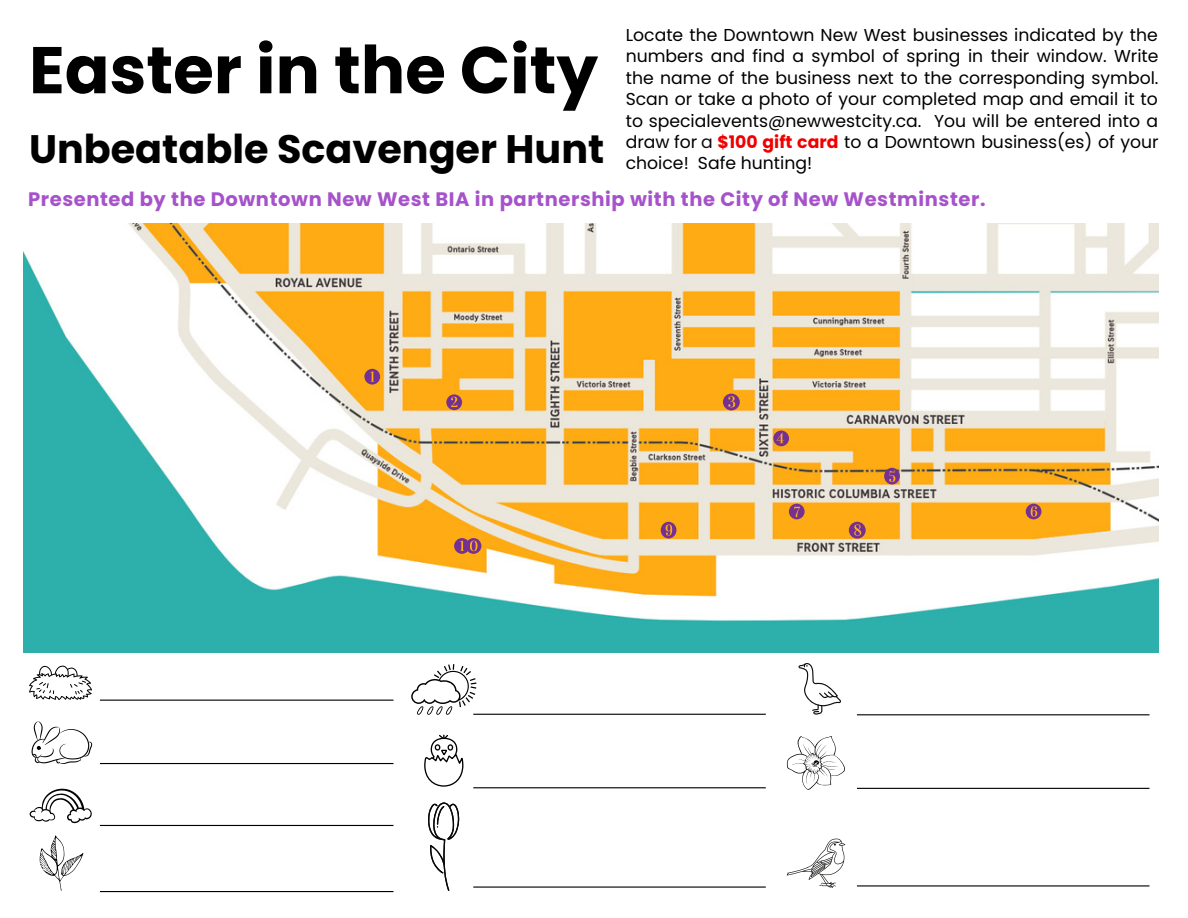
<style>
.page{position:relative;width:1188px;height:918px;background:#fff}
.page>*{position:absolute;margin:0;border:0;box-sizing:border-box;transform-origin:0 0}
.t1{font:700 66px "Poppins";color:#000}
.t2{font:700 39.75px "Poppins";color:#000}
.t3{font:700 19.5px "Poppins";letter-spacing:.03em;color:#a652cb}
.t4{font:17.25px/21.3px "Poppins";color:#000;text-align:justify}
.s1{color:#100f0d}
.s2{font-weight:700;color:#f10000}
</style>
<div class="page">
<img style="left:23px;top:223px;width:1136px;height:430px">
<svg style="left:364px;top:369px;width:16px;height:16px"></svg>
<svg style="left:446px;top:394px;width:16px;height:16px"></svg>
<svg style="left:723px;top:394px;width:17px;height:16px"></svg>
<svg style="left:773px;top:431px;width:16px;height:15px"></svg>
<svg style="left:884px;top:468px;width:16px;height:16px"></svg>
<svg style="left:1026px;top:504px;width:15px;height:15px"></svg>
<svg style="left:789px;top:504px;width:16px;height:15px"></svg>
<svg style="left:849px;top:522px;width:17px;height:17px"></svg>
<svg style="left:661px;top:522px;width:15px;height:16px"></svg>
<svg style="left:454px;top:538px;width:27px;height:16px"></svg>
<svg style="left:32px;top:721px;width:60px;height:43px"></svg>
<svg style="left:425px;top:734px;width:39px;height:53px"></svg>
<svg style="left:40px;top:836px;width:43px;height:55px"></svg>
<svg style="left:29px;top:788px;width:63px;height:35px"></svg>
<svg style="left:29px;top:665px;width:63px;height:35px"></svg>
<svg style="left:798px;top:663px;width:43px;height:52px"></svg>
<svg style="left:787px;top:839px;width:58px;height:49px"></svg>
<svg style="left:428px;top:802px;width:31px;height:89px"></svg>
<svg style="left:787px;top:736px;width:58px;height:54px"></svg>
<hr style="left:100px;top:700px;width:294px;height:1px;background:#000">
<hr style="left:100px;top:763px;width:294px;height:1px;background:#000">
<hr style="left:100px;top:825px;width:294px;height:1px;background:#000">
<hr style="left:100px;top:891px;width:294px;height:1px;background:#000">
<hr style="left:473px;top:714px;width:293px;height:1px;background:#000">
<hr style="left:473px;top:787px;width:293px;height:1px;background:#000">
<hr style="left:473px;top:887px;width:293px;height:1px;background:#000">
<hr style="left:857px;top:714px;width:292px;height:1px;background:#000">
<hr style="left:857px;top:788px;width:292px;height:1px;background:#000">
<hr style="left:857px;top:885px;width:292px;height:2px;background:#000">
<svg style="left:411px;top:664px;width:65px;height:51px"></svg>
<p class="t4" style="left:626px;top:24px;width:534px">Locate the Downtown New West businesses indicated by the numbers and find a symbol of spring in their window. Write the name of the business next to the corresponding symbol.<br>Scan or take a photo of your completed map and email it to to specialevents@newwestcity.ca. You will be entered into a draw for <span class="s1">a</span> <span class="s2">$100 gift card</span> to a Downtown business(es) of your choice! Safe hunting!</p>
<h1 class="t1" style="left:29px;top:24px;width:571px">Easter in the City</h1>
<h2 class="t2" style="left:29px;top:121px;width:577px">Unbeatable Scavenger Hunt</h2>
<p class="t3" style="left:28px;top:185px;width:959px">Presented by the Downtown New West BIA in partnership with the City of New Westminster.</p>
</div>
